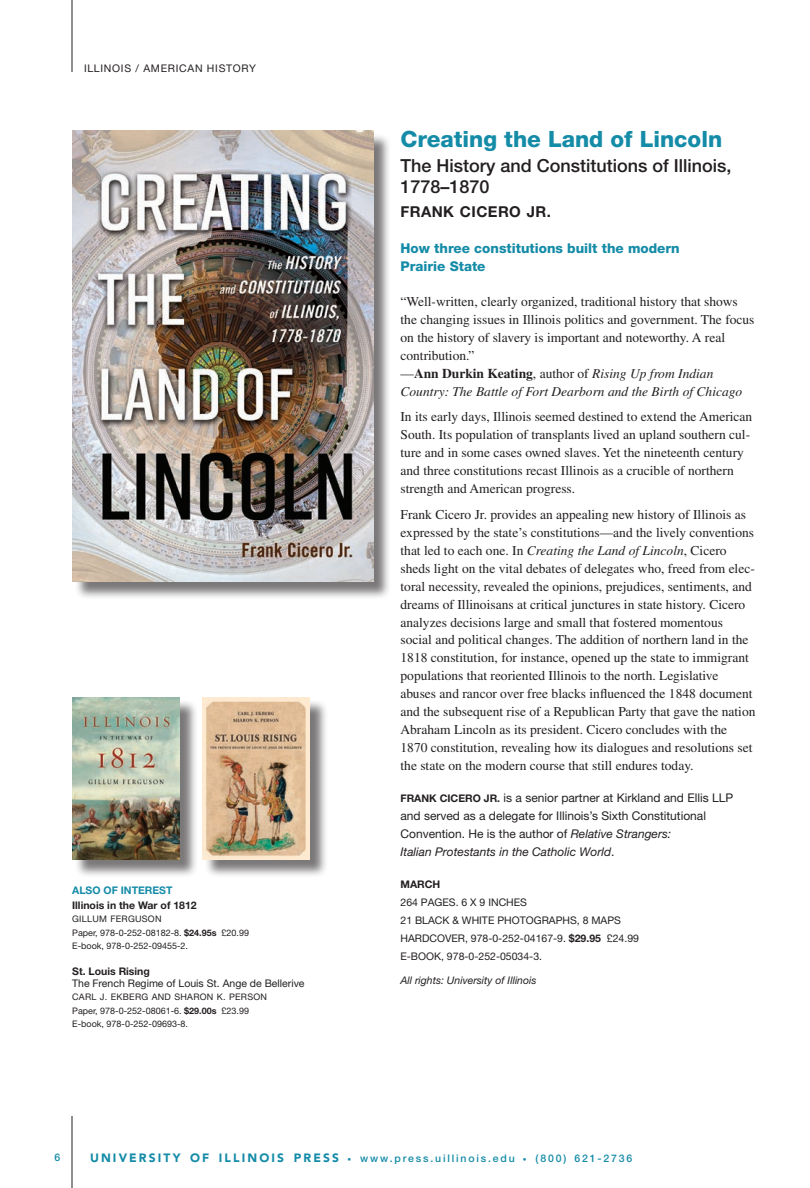
<style>
.page{position:relative;width:810px;height:1188px;background:#fff}
.page>*{position:absolute;margin:0;border:0;box-sizing:border-box;transform-origin:0 0}
.t1{font:800 22.5px "Helvetica Neue LT Std";color:#148ba7}
.subtitle{font:500 18px/21px "Helvetica Neue LT Std";color:#231f20}
.author{font:700 15px "Helvetica Neue LT Std";letter-spacing:.03em;color:#231f20}
.body_text{font:13.5px/18px "Times LT Std";color:#231f20}
.quote_source{font:italic 13.5px/18px "Times LT Std";color:#231f20}
.handle{font:800 13.5px/18px "Helvetica Neue LT Std";color:#148ba7}
.author_bio{font:12px/18px "Helvetica Neue LT Std";color:#231f20}
.ISBNprice{font:10.5px "Helvetica Neue LT Std";color:#231f20}
.t2{font:500 10.5px "Helvetica Neue LT Std";letter-spacing:.175em;color:#148ba7}
.subtitle2{font:10.5px "Helvetica Neue LT Std";color:#231f20}
.title2{font:700 10.5px "Helvetica Neue LT Std";color:#231f20}
.Rights{font:italic 10.5px "Helvetica Neue LT Std";color:#231f20}
.subjects{font:10.5px "Helvetica Neue LT Std";letter-spacing:.07em;color:#231f20}
.Also_of_Interest{font:700 10.5px "Helvetica Neue LT Std";color:#148ba7}
.month{font:700 10.5px "Helvetica Neue LT Std";color:#231f20}
.body2_6_pt{font:9px "Helvetica Neue LT Std";color:#231f20}
.author2{font:9px "Helvetica Neue LT Std";letter-spacing:.03em;color:#231f20}
.s1{font-weight:700}
.s2{font-style:normal}
.s3{font-weight:700;font-style:normal}
.s4{font-style:italic}
.s5{font-weight:700;font-size:10.5px}
.s6{font-family:"Avenir LT Std";font-weight:900;font-size:12px}
.s7{font-size:7.5px}
</style>
<div class="page">
<hr style="left:72px;top:0;width:1px;height:72px;background:#231f20">
<hr style="left:72px;top:1116px;width:1px;height:72px;background:#231f20">
<div style="left:75px;top:700px;width:123px;height:178px;background:#231f20;opacity:.6"></div>
<img style="left:72px;top:697px;width:108px;height:162px">
<div style="left:204px;top:700px;width:124px;height:178px;background:#231f20;opacity:.6"></div>
<img style="left:202px;top:697px;width:107px;height:162px">
<div style="left:75px;top:133px;width:317px;height:467px;background:#231f20;opacity:.6"></div>
<img style="left:72px;top:130px;width:301px;height:452px">
<p class="subjects" style="left:84px;top:62px;width:173px">ILLINOIS / AMERICAN HISTORY</p>
<p class="Also_of_Interest" style="left:72px;top:884px;width:102px">ALSO OF INTEREST</p>
<p class="title2" style="left:72px;top:899px;width:126px">Illinois in the War of 1812</p>
<p class="author2" style="left:72px;top:914px;width:91px">GILLUM FERGUSON</p>
<p class="body2_6_pt" style="left:72px;top:927px;width:178px">Paper, 978-0-252-08182-8. <span class="s1">$24.95s</span> £20.99</p>
<p class="body2_6_pt" style="left:72px;top:941px;width:117px">E-book, 978-0-252-09455-2.</p>
<p class="title2" style="left:72px;top:965px;width:79px">St. Louis Rising</p>
<p class="subtitle2" style="left:72px;top:977px;width:234px">The French Regime of Louis St. Ange de Bellerive</p>
<p class="author2" style="left:72px;top:992px;width:196px">CARL J. EKBERG AND SHARON K. PERSON</p>
<p class="body2_6_pt" style="left:72px;top:1005px;width:178px">Paper, 978-0-252-08061-6. <span class="s1">$29.00s</span> £23.99</p>
<p class="body2_6_pt" style="left:72px;top:1019px;width:117px">E-book, 978-0-252-09693-8.</p>
<p class="t1" style="left:400px;top:125px;width:323px">Creating the Land of Lincoln</p>
<p class="subtitle" style="left:400px;top:155px;width:333px">The History and Constitutions of Illinois,<br>1778–1870</p>
<p class="author" style="left:400px;top:202px;width:150px">FRANK CICERO JR.</p>
<p class="handle" style="left:400px;top:239px;width:281px">How three constitutions built the modern<br>Prairie State</p>
<p class="body_text" style="left:400px;top:292px;width:356px">“Well-written, clearly organized, traditional history that shows the changing issues in Illinois politics and government. The focus on the history of slavery is important and noteworthy. A real contribution.”</p>
<p class="quote_source" style="left:400px;top:364px;width:343px"><span class="s2">—</span><span class="s3">Ann Durkin Keating</span><span class="s2">, author of</span> Rising Up from Indian<br>Country: The Battle of Fort Dearborn and the Birth of Chicago</p>
<p class="body_text" style="left:400px;top:407px;width:353px">In its early days, Illinois seemed destined to extend the American South. Its population of transplants lived an upland southern cul&shy;ture and in some cases owned slaves. Yet the nineteenth century and three constitutions recast Illinois as a crucible of northern strength and American progress.</p>
<p class="body_text" style="left:400px;top:505px;width:357px">Frank Cicero Jr. provides an appealing new history of Illinois as expressed by the state’s constitutions—and the lively conventions that led to each one. In <span class="s4">Creating the Land of Lincoln</span>, Cicero sheds light on the vital debates of delegates who, freed from elec&shy;toral necessity, revealed the opinions, prejudices, sentiments, and dreams of Illinoisans at critical junctures in state history. Cicero analyzes decisions large and small that fostered momentous social and political changes. The addition of northern land in the 1818 constitution, for instance, opened up the state to immigrant populations that reoriented Illinois to the north. Legislative abuses and rancor over free blacks influenced the 1848 document and the subsequent rise of a Republican Party that gave the nation Abraham Lincoln as its president. Cicero concludes with the 1870 constitution, revealing how its dialogues and resolutions set the state on the modern course that still endures today.</p>
<p class="author_bio" style="left:400px;top:789px;width:334px"><span class="s5">FRANK CICERO JR.</span> is a senior partner at Kirkland and Ellis LLP and served as a delegate for Illinois’s Sixth Constitutional Convention. He is the author of <span class="s4">Relative Strangers:<br>Italian Protestants in the Catholic World</span>.</p>
<p class="month" style="left:400px;top:877px;width:41px">MARCH</p>
<p class="ISBNprice" style="left:400px;top:896px;width:128px">264 PAGES. 6 X 9 INCHES</p>
<p class="ISBNprice" style="left:400px;top:914px;width:222px">21 BLACK &amp; WHITE PHOTOGRAPHS, 8 MAPS</p>
<p class="ISBNprice" style="left:400px;top:932px;width:240px">HARDCOVER, 978-0-252-04167-9. <span class="s1">$29.95</span> £24.99</p>
<p class="ISBNprice" style="left:400px;top:950px;width:143px">E-BOOK, 978-0-252-05034-3.</p>
<p class="Rights" style="left:400px;top:974px;width:138px">All rights: University of Illinois</p>
<p class="t2" style="left:55px;top:1151px;width:7px">6</p>
<p class="t2" style="left:90px;top:1152px;width:544px"><span class="s6">UNIVERSITY OF ILLINOIS PRESS</span> <span class="s7">•</span> www.press.uillinois.edu <span class="s7">•</span> (800) 621-2736</p>
</div>
